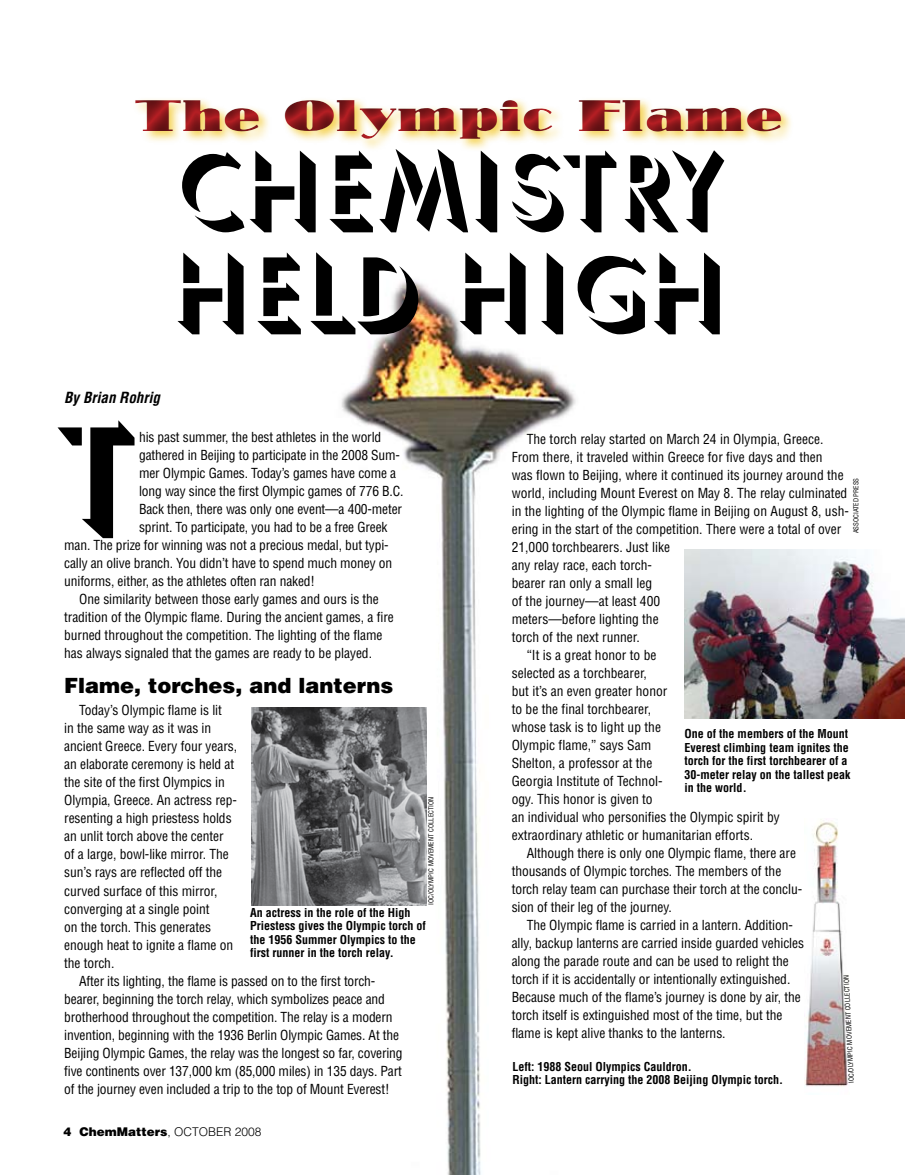
<style>
.page{position:relative;width:905px;height:1175px;background:#fff}
.page>*{position:absolute;margin:0;border:0;box-sizing:border-box;transform-origin:0 0}
.t1{font:155.4px "Umbra";color:#000}
.t2{font:108px/102px "Umbra";color:#000}
.t3{font:45px "Noble Font";letter-spacing:-.01em;color:#b51f24}
.t4{font:900 21px "Helvetica";color:#000}
.t5{font:italic 700 condensed 15px "Helvetica";color:#000}
.t6{font:condensed 13.5px/18px "Helvetica";letter-spacing:-.005em;color:#000}
.t7{font:700 condensed 12px/13.5px "Helvetica";color:#000}
.t8{font:900 12px "Helvetica";color:#000}
.t9{font:condensed 6.75px "Helvetica";color:#000}
.s1{font-weight:300}
</style>
<div class="page">
<img style="left:283px;top:280px;width:293px;height:894px">
<div style="left:120px;top:91px;width:676px;height:67px;background:#000;opacity:.5"></div>
<img style="left:684px;top:549px;width:220px;height:169px">
<img style="left:805px;top:821px;width:43px;height:266px">
<img style="left:251px;top:707px;width:175px;height:198px">
<h3 class="t3" style="left:133px;top:92px;width:650px">The Olympic Flame</h3>
<h2 class="t2" style="left:173px;top:141px;width:557px">CHEMISTRY<br>HELD HIGH</h2>
<p class="t5" style="left:64px;top:388px;width:97px">By Brian Rohrig</p>
<h1 class="t1" style="left:64px;top:382px;width:76px">T</h1>
<p class="t6" style="left:139px;top:428px;width:244px">his past summer, the best athletes in the world</p>
<p class="t6" style="left:139px;top:446px;width:262px">gathered in Beijing to participate in the 2008 Sum-</p>
<p class="t6" style="left:139px;top:464px;width:259px">mer Olympic Games. Today’s games have come a</p>
<p class="t6" style="left:139px;top:482px;width:266px">long way since the first Olympic games of 776 B.C.</p>
<p class="t6" style="left:139px;top:500px;width:264px">Back then, there was only one event—a 400-meter</p>
<p class="t6" style="left:139px;top:518px;width:250px">sprint. To participate, you had to be a free Greek</p>
<p class="t6" style="left:64px;top:536px;width:326px">man. The prize for winning was not a precious medal, but typi-</p>
<p class="t6" style="left:64px;top:554px;width:329px">cally an olive branch. You didn’t have to spend much money on</p>
<p class="t6" style="left:64px;top:572px;width:252px">uniforms, either, as the athletes often ran naked!</p>
<p class="t6" style="left:79px;top:590px;width:301px">One similarity between those early games and ours is the</p>
<p class="t6" style="left:64px;top:608px;width:331px">tradition of the Olympic flame. During the ancient games, a fire</p>
<p class="t6" style="left:64px;top:626px;width:320px">burned throughout the competition. The lighting of the flame</p>
<p class="t6" style="left:64px;top:644px;width:309px">has always signaled that the games are ready to be played.</p>
<h3 class="t4" style="left:64px;top:671px;width:331px">Flame, torches, and lanterns</h3>
<p class="t6" style="left:64px;top:701px;width:174px;text-indent:15px">Today’s Olympic flame is lit<br>in the same way as it was in ancient Greece. Every four years, an elaborate ceremony is held at the site of the first Olympics in<br>Olympia, Greece. An actress rep&shy;resenting a high priestess holds an unlit torch above the center of a large, bowl-like mirror. The sun’s rays are reflected off the curved surface of this mirror, converging at a single point<br>on the torch. This generates enough heat to ignite a flame on the torch.</p>
<p class="t6" style="left:64px;top:971px;width:340px;text-indent:15px">After its lighting, the flame is passed on to the first torch&shy;bearer, beginning the torch relay, which symbolizes peace and brotherhood throughout the competition. The relay is a modern invention, beginning with the 1936 Berlin Olympic Games. At the Beijing Olympic Games, the relay was the longest so far, covering five continents over 137,000 km (85,000 miles) in 135 days. Part of the journey even included a trip to the top of Mount Everest!</p>
<p class="t9" style="left:427px;top:905px;width:110px;rotate:-90deg">IOC/olympi c movement collection</p>
<p class="t7" style="left:250px;top:905px;width:177px">An actress in the role of the High<br>Priestess gives the Olympic torch of the 1956 Summer Olympics to the first runner in the torch relay.</p>
<p class="t8" style="left:63px;top:1124px;width:200px">4 Chemmatters<span class="s1">, OCTOBER 2008</span></p>
<p class="t6" style="left:526px;top:430px;width:298px">The torch relay started on March 24 in Olympia, Greece.</p>
<p class="t6" style="left:511px;top:448px;width:312px">From there, it traveled within Greece for five days and then</p>
<p class="t6" style="left:511px;top:466px;width:333px">was flown to Beijing, where it continued its journey around the</p>
<p class="t6" style="left:511px;top:484px;width:337px">world, including Mount Everest on May 8. The relay culminated</p>
<p class="t6" style="left:511px;top:502px;width:339px">in the lighting of the Olympic flame in Beijing on August 8, ush-</p>
<p class="t6" style="left:511px;top:520px;width:331px">ering in the start of the competition. There were a total of over</p>
<p class="t6" style="left:511px;top:538px;width:160px">21,000 torchbearers. Just like</p>
<p class="t6" style="left:511px;top:556px;width:142px">any relay race, each torch-</p>
<p class="t6" style="left:511px;top:574px;width:142px">bearer ran only a small leg</p>
<p class="t6" style="left:511px;top:592px;width:150px">of the journey—at least 400</p>
<p class="t6" style="left:511px;top:610px;width:148px">meters—before lighting the</p>
<p class="t6" style="left:511px;top:628px;width:130px">torch of the next runner.</p>
<p class="t6" style="left:526px;top:646px;width:131px">“It is a great honor to be</p>
<p class="t6" style="left:511px;top:664px;width:137px">selected as a torchbearer,</p>
<p class="t6" style="left:511px;top:682px;width:157px">but it’s an even greater honor</p>
<p class="t6" style="left:511px;top:700px;width:141px">to be the final torchbearer,</p>
<p class="t6" style="left:511px;top:718px;width:151px">whose task is to light up the</p>
<p class="t6" style="left:511px;top:736px;width:141px">Olympic flame,” says Sam</p>
<p class="t6" style="left:511px;top:754px;width:142px">Shelton, a professor at the</p>
<p class="t6" style="left:511px;top:772px;width:152px">Georgia Institute of Technol-</p>
<p class="t6" style="left:511px;top:790px;width:142px">ogy. This honor is given to</p>
<p class="t6" style="left:511px;top:808px;width:270px">an individual who personifies the Olympic spirit by</p>
<p class="t6" style="left:511px;top:826px;width:243px">extraordinary athletic or humanitarian efforts.</p>
<p class="t6" style="left:526px;top:844px;width:271px">Although there is only one Olympic flame, there are</p>
<p class="t6" style="left:511px;top:862px;width:271px">thousands of Olympic torches. The members of the</p>
<p class="t6" style="left:511px;top:880px;width:292px">torch relay team can purchase their torch at the conclu-</p>
<p class="t6" style="left:511px;top:898px;width:162px">sion of their leg of the journey.</p>
<p class="t6" style="left:526px;top:916px;width:268px">The Olympic flame is carried in a lantern. Addition-</p>
<p class="t6" style="left:511px;top:934px;width:294px">ally, backup lanterns are carried inside guarded vehicles</p>
<p class="t6" style="left:511px;top:952px;width:278px">along the parade route and can be used to relight the</p>
<p class="t6" style="left:511px;top:970px;width:280px">torch if it is accidentally or intentionally extinguished.</p>
<p class="t6" style="left:511px;top:988px;width:290px">Because much of the flame’s journey is done by air, the</p>
<p class="t6" style="left:511px;top:1006px;width:272px">torch itself is extinguished most of the time, but the</p>
<p class="t6" style="left:511px;top:1024px;width:215px">flame is kept alive thanks to the lanterns.</p>
<p class="t9" style="left:851px;top:533px;width:56px;rotate:-90deg">Associated press</p>
<p class="t7" style="left:684px;top:727px;width:167px">One of the members of the Mount<br>Everest climbing team ignites the torch for the first torchbearer of a<br>30-meter relay on the tallest peak in the world.</p>
<p class="t9" style="left:843px;top:992px;width:19px;rotate:-93deg">ctio n</p>
<p class="t9" style="left:844px;top:1019px;width:18px;rotate:-93deg">nt colle</p>
<p class="t9" style="left:845px;top:1052px;width:27px;rotate:-93deg">imoveme</p>
<p class="t9" style="left:847px;top:1083px;width:38px;rotate:-93deg">IOC ol/ ymp c</p>
<p class="t7" style="left:512px;top:1059px;width:272px">Left: 1988 Seoul Olympics Cauldron.<br>Right: Lantern carrying the 2008 Beijing Olympic torch.</p>
</div>
